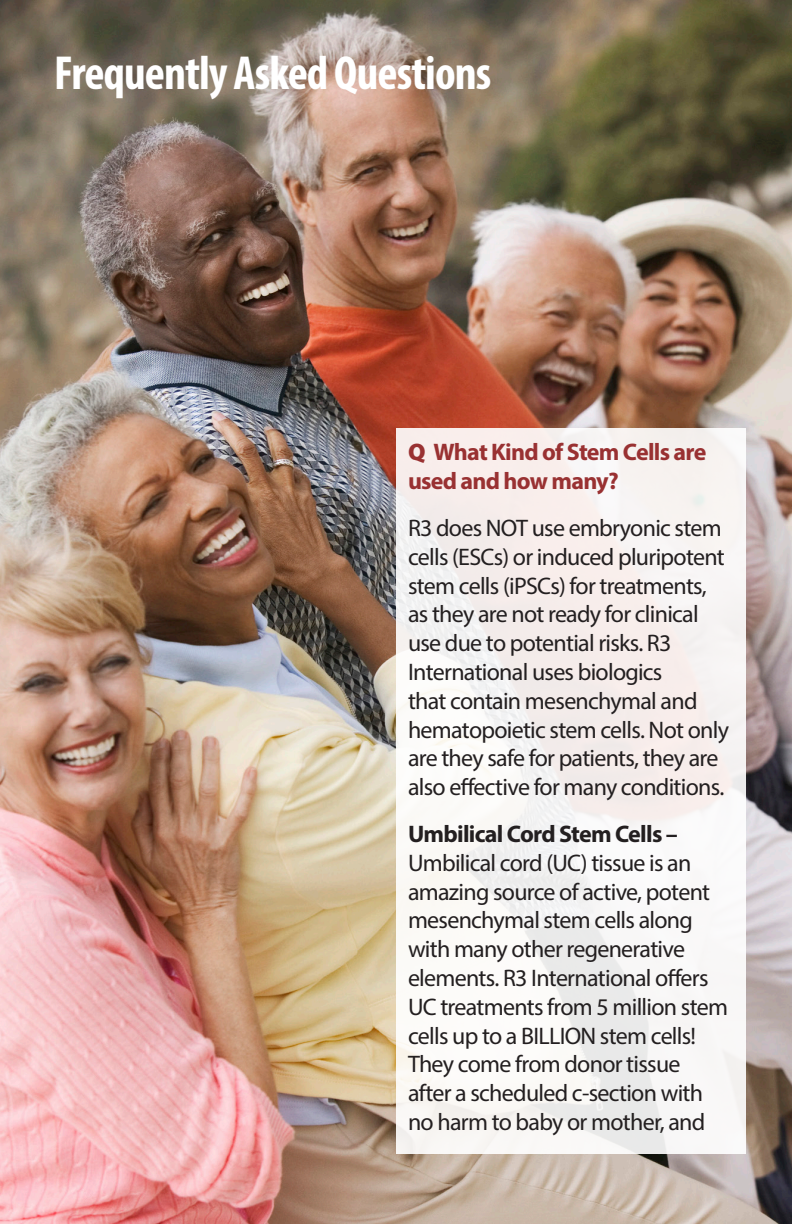
<style>
.page{position:relative;width:792px;height:1224px;background:#fff}
.page>*{position:absolute;margin:0;border:0;box-sizing:border-box;transform-origin:0 0}
.t1{font:700 condensed 48px "Myriad Pro";letter-spacing:-.02em;color:#fff}
.t2{font:24px/28.8px "Myriad Pro";letter-spacing:-.03em;color:#231f20}
.t3{font:700 24px/28.8px "Myriad Pro";letter-spacing:-.03em;color:#993132}
.s1{font-weight:900}
.s2{font-weight:700}
</style>
<div class="page">
<img style="left:0;top:0;width:792px;height:1224px">
<div style="left:396px;top:428px;width:350px;height:725px;background:linear-gradient(to right,#f8f5f2,#f6f2f1)"></div>
<p class="t1" style="left:54px;top:43px;width:439px">Frequently Asked Questions</p>
<p class="t3" style="left:408px;top:437px;width:300px"><span class="s1">Q</span> What Kind of Stem Cells are used and how many?</p>
<p class="t2" style="left:408px;top:513px;width:323px">R3 does NOT use embryonic stem cells (ESCs) or induced pluripotent stem cells (iPSCs) for treatments, as they are not ready for clinical use due to potential risks. R3<br>International uses biologics<br>that contain mesenchymal and hematopoietic stem cells. Not only are they safe for patients, they are also effective for many conditions.</p>
<p class="t2" style="left:408px;top:819px;width:322px"><span class="s2">Umbilical Cord Stem Cells –<br></span>Umbilical cord (UC) tissue is an amazing source of active, potent mesenchymal stem cells along with many other regenerative elements. R3 International offers<br>UC treatments from 5 million stem cells up to a BILLION stem cells!<br>They come from donor tissue after a scheduled c-section with no harm to baby or mother, and</p>
</div>
